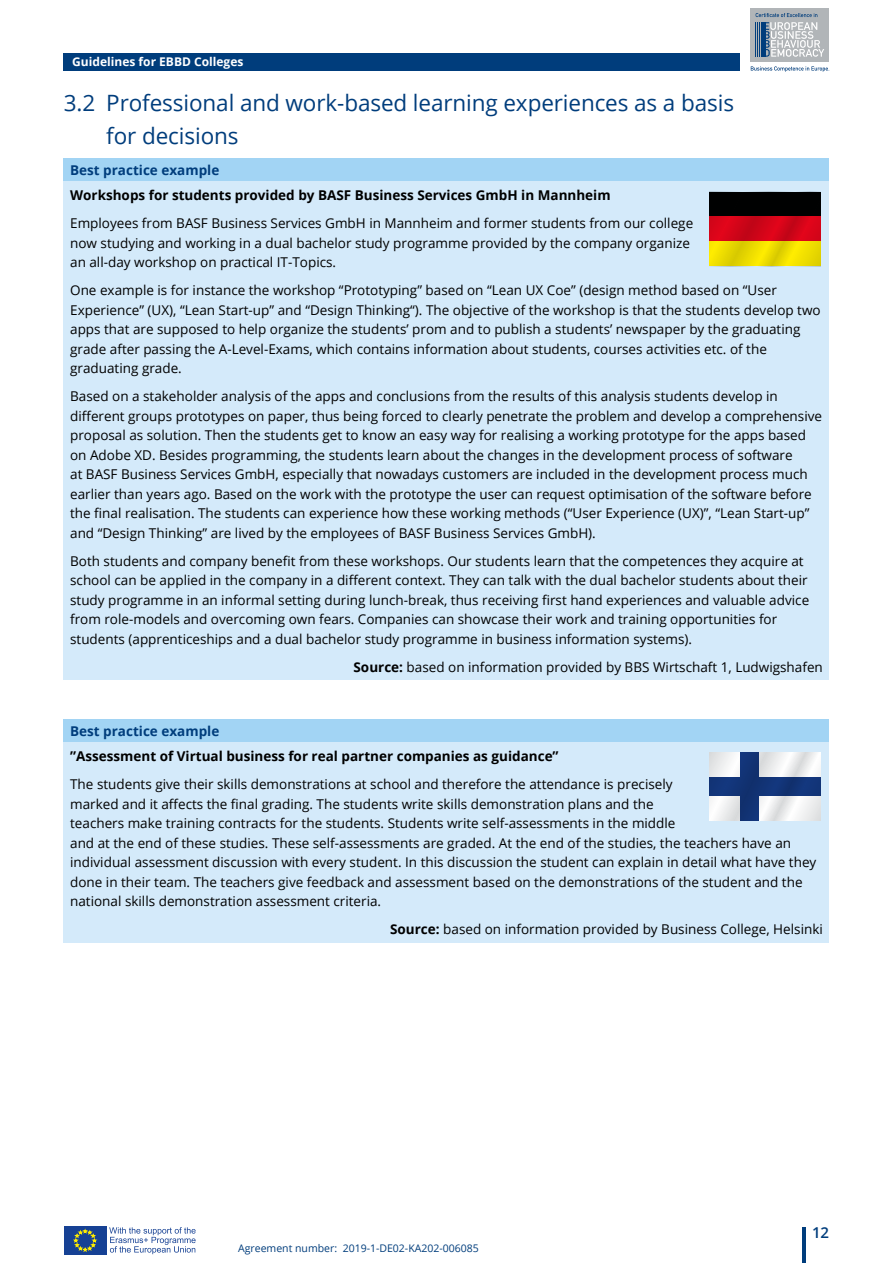
<style>
.page{position:relative;width:893px;height:1263px;background:#fff}
.page>*{position:absolute;margin:0;border:0;box-sizing:border-box;transform-origin:0 0}
.Headline-2{font:22.5px/33px "Open Sans";letter-spacing:-.005em;color:#003d7c}
.t1{font:600 15px "Open Sans";color:#003d7c}
.BBE_9_13plus{font:13.5px/19.5px "Open Sans";color:#000}
.BBE_9_13plus-2{font:700 13.5px "Open Sans";color:#000}
.Basic_9_13{font:700 13.5px "Open Sans";color:#003d7c}
.t2{font:700 12px "Open Sans";color:#fff}
.t3{font:10.5px "Open Sans";color:#003d7c}
.s1{font-weight:700}
</style>
<div class="page">
<hr style="left:802px;top:1228px;width:3px;height:35px;background:#003d7c">
<div style="left:751px;top:8px;width:78px;height:54px;background:#b1b5b8"></div>
<div style="left:64px;top:158px;width:765px;height:23px;background:#a2d4f4"></div>
<div style="left:64px;top:181px;width:765px;height:499px;background:#d4eafa"></div>
<div style="left:64px;top:719px;width:765px;height:23px;background:#a2d4f4"></div>
<div style="left:64px;top:742px;width:765px;height:201px;background:#d4eafa"></div>
<svg style="left:709px;top:192px;width:112px;height:74px;background:#974c08"></svg>
<svg style="left:709px;top:753px;width:112px;height:68px;background:#95a3be"></svg>
<div style="left:64px;top:53px;width:676px;height:17px;background:#003d7c"></div>
<svg style="left:756px;top:13px;width:68px;height:44px"></svg>
<hr style="left:762px;top:22px;width:1px;height:35px;background:#003d7c">
<hr style="left:761px;top:22px;width:1px;height:35px;background:#003d7c">
<hr style="left:759px;top:22px;width:1px;height:35px;background:#003d7c">
<hr style="left:757px;top:22px;width:1px;height:35px;background:#003d7c">
<hr style="left:756px;top:22px;width:1px;height:35px;background:#003d7c">
<hr style="left:764px;top:22px;width:1px;height:35px;background:#003d7c">
<svg style="left:751px;top:66px;width:78px;height:6px"></svg>
<div style="left:64px;top:1226px;width:43px;height:29px;background:#164194"></div>
<svg style="left:74px;top:1229px;width:22px;height:22px"></svg>
<svg style="left:109px;top:1227px;width:87px;height:27px"></svg>
<p class="t2" style="left:72px;top:53px;width:173px">Guidelines for EBBD Colleges</p>
<p class="Headline-2" style="left:106px;top:86px;width:629px;text-indent:-43px">3.2 Professional and work-based learning experiences as a basis for decisions</p>
<p class="Basic_9_13" style="left:70px;top:161px;width:151px">Best practice example</p>
<p class="BBE_9_13plus-2" style="left:70px;top:186px;width:542px">Workshops for students provided by BASF Business Services GmbH in Mannheim</p>
<p class="BBE_9_13plus" style="left:70px;top:213px;width:625px">Employees from BASF Business Services GmbH in Mannheim and former students from our college now studying and working in a dual bachelor study programme provided by the company organize an all-day workshop on practical IT-Topics.</p>
<p class="BBE_9_13plus" style="left:70px;top:280px;width:752px">One example is for instance the workshop “Prototyping” based on “Lean UX Coe” (design method based on “User Experience” (UX), “Lean Start-up” and “Design Thinking“). The objective of the workshop is that the students develop two apps that are supposed to help organize the students’ prom and to publish a students’ newspaper by the graduating grade after passing the A-Level-Exams, which contains information about students, courses activities etc. of the graduating grade.</p>
<p class="BBE_9_13plus" style="left:70px;top:386px;width:753px">Based on a stakeholder analysis of the apps and conclusions from the results of this analysis students develop in different groups prototypes on paper, thus being forced to clearly penetrate the problem and develop a comprehensive proposal as solution. Then the students get to know an easy way for realising a working prototype for the apps based on Adobe XD. Besides programming, the students learn about the changes in the development process of software<br>at BASF Business Services GmbH, especially that nowadays customers are included in the development process much earlier than years ago. Based on the work with the prototype the user can request optimisation of the software before the final realisation. The students can experience how these working methods (“User Experience (UX)”, “Lean Start-up” and “Design Thinking” are lived by the employees of BASF Business Services GmbH).</p>
<p class="BBE_9_13plus" style="left:70px;top:551px;width:741px">Both students and company benefit from these workshops. Our students learn that the competences they acquire at school can be applied in the company in a different context. They can talk with the dual bachelor students about their study programme in an informal setting during lunch-break, thus receiving first hand experiences and valuable advice from role-models and overcoming own fears. Companies can showcase their work and training opportunities for students (apprenticeships and a dual bachelor study programme in business information systems).</p>
<p class="BBE_9_13plus" style="left:354px;top:657px;width:471px"><span class="s1">Source:</span> based on information provided by BBS Wirtschaft 1, Ludwigshafen</p>
<p class="Basic_9_13" style="left:70px;top:721px;width:151px">Best practice example</p>
<p class="BBE_9_13plus-2" style="left:70px;top:747px;width:490px">”Assessment of Virtual business for real partner companies as guidance”</p>
<p class="BBE_9_13plus" style="left:70px;top:774px;width:748px">The students give their skills demonstrations at school and therefore the attendance is precisely<br>marked and it affects the final grading. The students write skills demonstration plans and the<br>teachers make training contracts for the students. Students write self-assessments in the middle<br>and at the end of these studies. These self-assessments are graded. At the end of the studies, the teachers have an individual assessment discussion with every student. In this discussion the student can explain in detail what have they done in their team. The teachers give feedback and assessment based on the demonstrations of the student and the national skills demonstration assessment criteria.</p>
<p class="BBE_9_13plus" style="left:390px;top:919px;width:434px"><span class="s1">Source:</span> based on information provided by Business College, Helsinki</p>
<p class="t3" style="left:238px;top:1241px;width:242px">Agreement number: 2019-1-DE02-KA202-006085</p>
<p class="t1" style="left:812px;top:1222px;width:19px">12</p>
</div>
